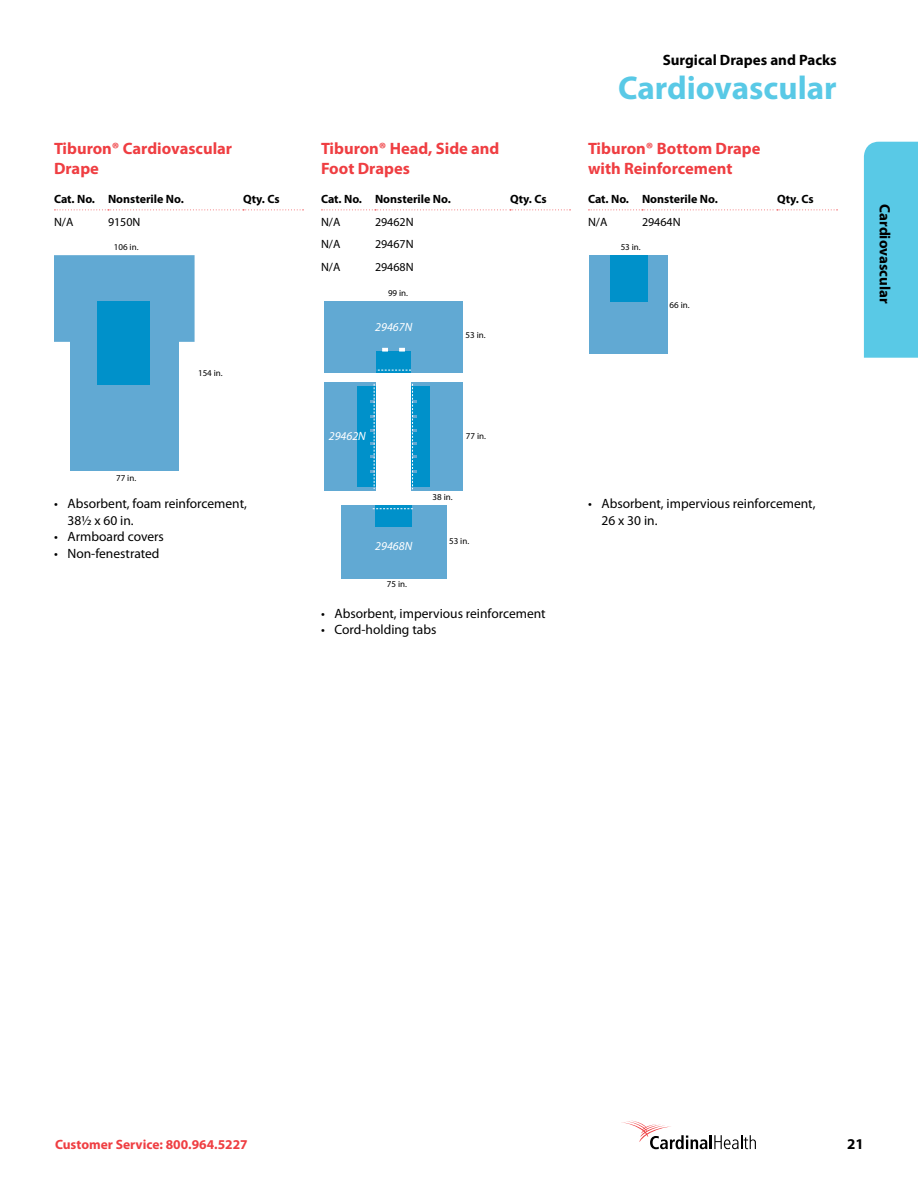
<style>
.page{position:relative;width:918px;height:1188px;background:#fff}
.page>*{position:absolute;margin:0;border:0;box-sizing:border-box;transform-origin:0 0}
.t1{font:700 33px "Myriad Pro";color:#59c9e6}
.t2{font:700 16.5px/19.5px "Myriad Pro";color:#ef3e42}
.t3{font:700 15px "Myriad Pro";color:#000}
.t4{font:13.5px/16.5px "Myriad Pro";color:#000}
.t5{font:700 13.5px "Myriad Pro";color:#ef3e42}
.t6{font:700 12px "Myriad Pro";color:#000}
.t7{font:12px "Myriad Pro";color:#000}
.t8{font:italic 12px "Myriad Pro";color:#fff}
.t9{font:9px "Myriad Pro";color:#000}
</style>
<div class="page">
<svg style="left:621px;top:1121px;width:135px;height:28px"></svg>
<div style="left:864px;top:142px;width:54px;height:216px;background:#59c9e6"></div>
<svg style="left:54px;top:209px;width:250px;height:1px"></svg>
<svg style="left:321px;top:209px;width:250px;height:1px"></svg>
<svg style="left:588px;top:209px;width:250px;height:1px"></svg>
<div style="left:70px;top:299px;width:108px;height:172px;background:#61a9d3"></div>
<div style="left:54px;top:255px;width:141px;height:87px;background:#61a9d3"></div>
<div style="left:98px;top:301px;width:52px;height:84px;background:#0091ca"></div>
<div style="left:324px;top:301px;width:139px;height:72px;background:#61a9d3"></div>
<div style="left:376px;top:351px;width:35px;height:22px;background:#0091ca"></div>
<svg style="left:376px;top:370px;width:35px;height:1px"></svg>
<svg style="left:399px;top:348px;width:6px;height:3px"></svg>
<svg style="left:382px;top:348px;width:6px;height:3px"></svg>
<div style="left:411px;top:383px;width:52px;height:108px;background:#61a9d3"></div>
<div style="left:411px;top:386px;width:19px;height:101px;background:#0091ca"></div>
<div style="left:324px;top:383px;width:52px;height:108px;background:#61a9d3"></div>
<div style="left:357px;top:386px;width:19px;height:101px;background:#0091ca"></div>
<svg style="left:370px;top:384px;width:5px;height:105px"></svg>
<svg style="left:412px;top:384px;width:5px;height:105px"></svg>
<div style="left:341px;top:505px;width:105px;height:74px;background:#61a9d3"></div>
<div style="left:375px;top:505px;width:36px;height:21px;background:#0091ca"></div>
<svg style="left:373px;top:508px;width:40px;height:1px"></svg>
<div style="left:590px;top:255px;width:78px;height:98px;background:#61a9d3"></div>
<div style="left:610px;top:255px;width:38px;height:46px;background:#0091ca"></div>
<p class="t2" style="left:54px;top:139px;width:180px">Tiburon® Cardiovascular<br>Drape</p>
<p class="t6" style="left:54px;top:191px;width:131px">Cat. No. Nonsterile No.</p>
<p class="t6" style="left:243px;top:191px;width:38px">Qty. Cs</p>
<p class="t7" style="left:54px;top:214px;width:21px">N/A</p>
<p class="t7" style="left:108px;top:214px;width:34px">9150N</p>
<p class="t9" style="left:114px;top:242px;width:26px">106 in.</p>
<p class="t9" style="left:116px;top:473px;width:22px">77 in.</p>
<p class="t9" style="left:198px;top:368px;width:26px">154 in.</p>
<p class="t4" style="left:68px;top:495px;width:181px;text-indent:-14px">• Absorbent, foam reinforcement,<br>381/2 x 60 in.</p>
<p class="t4" style="left:54px;top:528px;width:111px">• Armboard covers</p>
<p class="t4" style="left:54px;top:545px;width:107px">• Non-fenestrated</p>
<p class="t2" style="left:321px;top:139px;width:180px">Tiburon® Head, Side and<br>Foot Drapes</p>
<p class="t6" style="left:321px;top:191px;width:131px">Cat. No. Nonsterile No.</p>
<p class="t6" style="left:510px;top:191px;width:38px">Qty. Cs</p>
<p class="t7" style="left:321px;top:214px;width:21px">N/A</p>
<p class="t7" style="left:375px;top:214px;width:40px">29462N</p>
<p class="t7" style="left:321px;top:237px;width:21px">N/A</p>
<p class="t7" style="left:375px;top:237px;width:40px">29467N</p>
<p class="t7" style="left:321px;top:259px;width:21px">N/A</p>
<p class="t7" style="left:375px;top:259px;width:40px">29468N</p>
<p class="t9" style="left:388px;top:287px;width:22px">99 in.</p>
<p class="t8" style="left:375px;top:319px;width:39px">29467N</p>
<p class="t9" style="left:466px;top:330px;width:22px">53 in.</p>
<p class="t8" style="left:329px;top:428px;width:39px">29462N</p>
<p class="t9" style="left:466px;top:430px;width:22px">77 in.</p>
<p class="t8" style="left:375px;top:538px;width:39px">29468N</p>
<p class="t9" style="left:387px;top:578px;width:22px">75 in.</p>
<p class="t9" style="left:433px;top:491px;width:22px">38 in.</p>
<p class="t9" style="left:449px;top:535px;width:22px">53 in.</p>
<p class="t4" style="left:321px;top:605px;width:226px">• Absorbent, impervious reinforcement</p>
<p class="t4" style="left:321px;top:621px;width:117px">• Cord-holding tabs</p>
<p class="t3" style="left:663px;top:50px;width:176px">Surgical Drapes and Packs</p>
<h1 class="t1" style="left:618px;top:66px;width:220px">Cardiovascular</h1>
<p class="t2" style="left:588px;top:139px;width:174px">Tiburon® Bottom Drape with Reinforcement</p>
<p class="t6" style="left:588px;top:191px;width:131px">Cat. No. Nonsterile No.</p>
<p class="t6" style="left:777px;top:191px;width:38px">Qty. Cs</p>
<p class="t7" style="left:588px;top:214px;width:21px">N/A</p>
<p class="t7" style="left:642px;top:214px;width:40px">29464N</p>
<p class="t9" style="left:621px;top:242px;width:22px">53 in.</p>
<p class="t9" style="left:670px;top:300px;width:22px">66 in.</p>
<p class="t4" style="left:602px;top:495px;width:215px;text-indent:-14px">• Absorbent, impervious reinforcement,<br>26 x 30 in.</p>
<p class="t3" style="left:895px;top:204px;width:101px;rotate:90deg">Cardiovascular</p>
<p class="t5" style="left:55px;top:1136px;width:194px">Customer Service: 800.964.5227</p>
<p class="t3" style="left:847px;top:1134px;width:18px">21</p>
</div>
